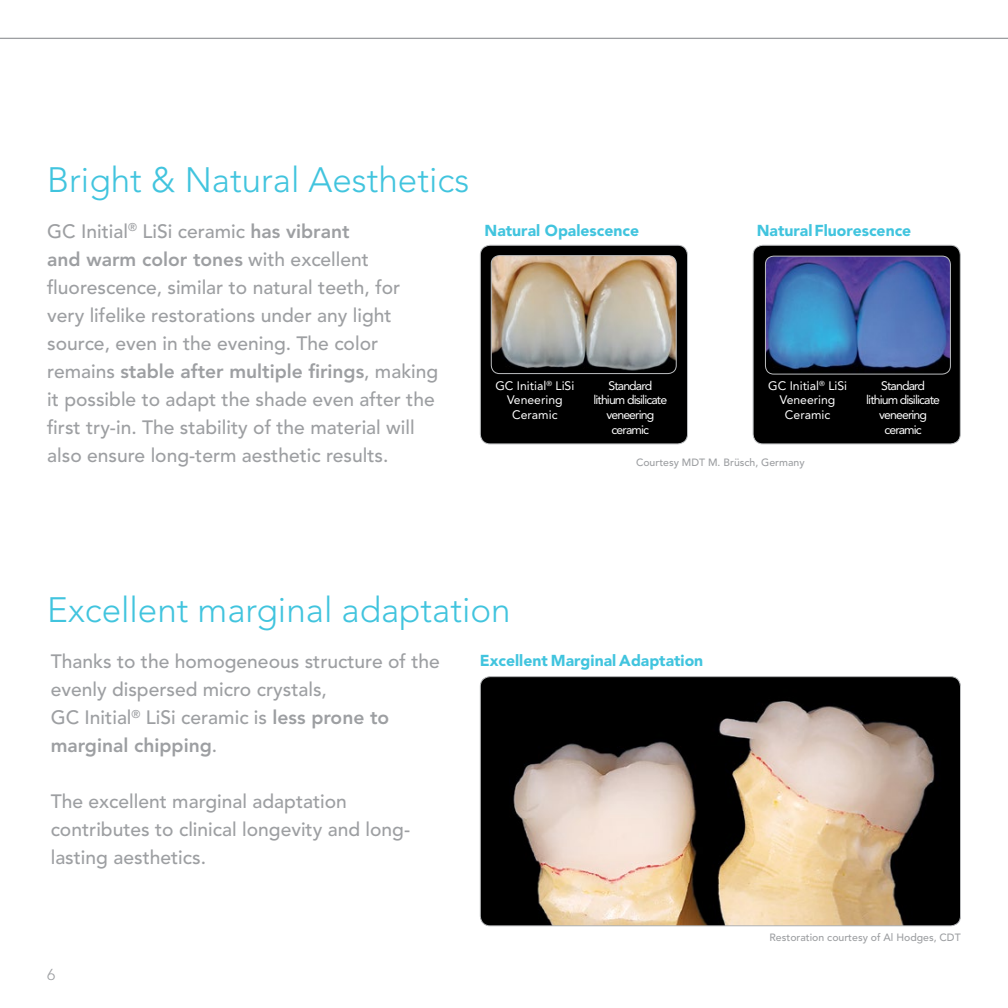
<style>
.page{position:relative;width:1008px;height:1008px;background:#fff}
.page>*{position:absolute;margin:0;border:0;box-sizing:border-box;transform-origin:0 0}
.t1{font:300 35px "Avenir LT";color:#41c4de}
.t2{font:500 19.25px/28px "Avenir LT Std";color:#9d9fa2}
.t3{font:800 19.25px "Avenir LT";color:#9d9fa2}
.t4{font:900 15.75px "Avenir LT";color:#41c4de}
.t5{font:300 15.75px "Avenir LT";color:#9d9fa2}
.t6{font:12.25px/14.7px "Avenir LT";letter-spacing:-.07em;color:#fff;text-align:center}
.t7{font:12.25px/14.7px "Avenir LT";color:#fff;text-align:center}
.t8{font:500 12.25px "Avenir LT Std";color:#fff}
.t9{font:500 10.5px "Avenir LT Std";color:#9d9fa2}
.s1{font-family:"Avenir LT";font-weight:800}
.s2{font-family:"Avenir LT Std";font-weight:500}
</style>
<div class="page">
<hr style="left:0;top:38px;width:1008px;height:1px;background:#9d9fa2">
<div style="left:753px;top:245px;width:207px;height:199px;background:#000;border-radius:10px"></div>
<div style="left:753px;top:245px;width:208px;height:199px;border:1px solid #bcbec0;border-radius:10px"></div>
<img style="left:480px;top:677px;width:480px;height:249px">
<div style="left:480px;top:676px;width:481px;height:250px;border:1px solid #bcbec0;border-radius:10px"></div>
<img style="left:765px;top:256px;width:185px;height:118px">
<div style="left:765px;top:256px;width:186px;height:118px;border:1px solid #bcbec0;border-radius:8px"></div>
<div style="left:480px;top:245px;width:208px;height:199px;background:#000;border-radius:10px"></div>
<div style="left:480px;top:245px;width:208px;height:199px;border:1px solid #bcbec0;border-radius:10px"></div>
<img style="left:491px;top:256px;width:185px;height:118px">
<div style="left:491px;top:255px;width:186px;height:119px;border:1px solid #bcbec0;border-radius:8px"></div>
<h1 class="t1" style="left:47px;top:159px;width:423px">Bright &amp; Natural Aesthetics</h1>
<p class="t2" style="left:47px;top:218px;width:304px">GC Initial<sup>®</sup> LiSi ceramic <span class="s1">has vibrant</span></p>
<p class="t3" style="left:47px;top:248px;width:323px">and warm color tones <span class="s2">with excellent</span></p>
<p class="t2" style="left:47px;top:274px;width:355px">fluorescence, similar to natural teeth, for very lifelike restorations under any light source, even in the evening. The color</p>
<p class="t3" style="left:47px;top:360px;width:393px"><span class="s2">remains</span> stable after multiple firings<span class="s2">, making</span></p>
<p class="t2" style="left:47px;top:386px;width:389px">it possible to adapt the shade even after the first try-in. The stability of the material will also ensure long-term aesthetic results.</p>
<p class="t4" style="left:485px;top:221px;width:156px">Natural Opalescence</p>
<p class="t4" style="left:757px;top:221px;width:156px">Natural Fluorescence</p>
<p class="t7" style="left:495px;top:378px;width:80px">GC Initial<sup>®</sup> LiSi<br>Veneering<br>Ceramic</p>
<p class="t6" style="left:593px;top:378px;width:75px">Standard lithium disilicate veneering ceramic</p>
<p class="t8" style="left:509px;top:382px;width:54px">Initial LiSi</p>
<p class="t7" style="left:768px;top:378px;width:80px">GC Initial<sup>®</sup> LiSi<br>Veneering<br>Ceramic</p>
<p class="t6" style="left:866px;top:378px;width:75px">Standard lithium disilicate veneering ceramic</p>
<p class="t9" style="left:636px;top:457px;width:170px">Courtesy MDT M. Brüsch, Germany</p>
<h1 class="t1" style="left:47px;top:590px;width:465px">Excellent marginal adaptation</h1>
<p class="t2" style="left:51px;top:648px;width:391px">Thanks to the homogeneous structure of the evenly dispersed micro crystals,<br>GC Initial<sup>®</sup> LiSi ceramic is <span class="s1">less prone to</span></p>
<p class="t3" style="left:51px;top:734px;width:168px">marginal chipping<span class="s2">.</span></p>
<p class="t2" style="left:51px;top:788px;width:361px">The excellent marginal adaptation contributes to clinical longevity and long&shy;lasting aesthetics.</p>
<p class="t4" style="left:480px;top:651px;width:225px">Excellent Marginal Adaptation</p>
<p class="t5" style="left:47px;top:965px;width:10px">6</p>
<p class="t9" style="left:770px;top:932px;width:193px">Restoration courtesy of Al Hodges, CDT</p>
</div>
